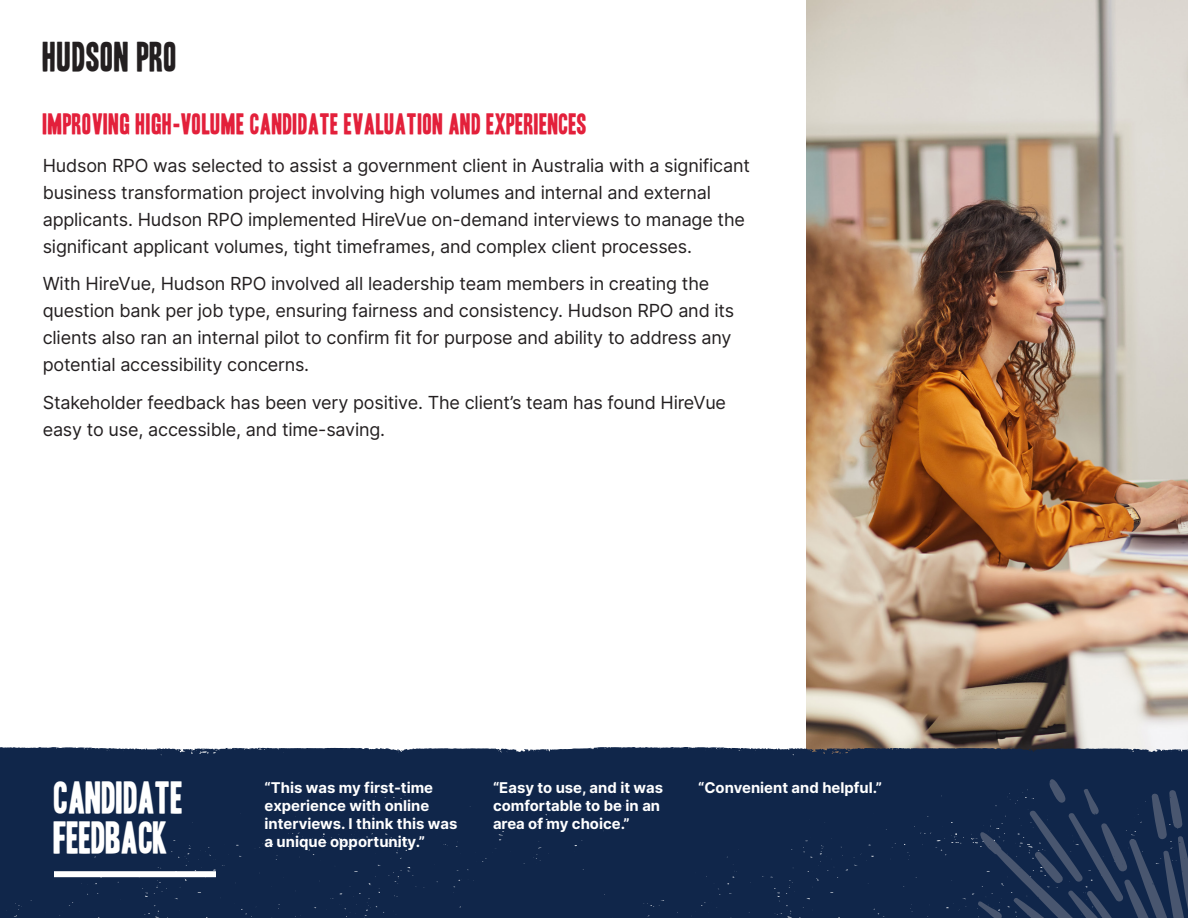
<style>
.page{position:relative;width:1188px;height:918px;background:#fff}
.page>*{position:absolute;margin:0;border:0;box-sizing:border-box;transform-origin:0 0}
.t1{font:39px/40.5px "Headline One HPLHS";color:#fff}
.t2{font:36px "Headline One HPLHS";letter-spacing:.02em;color:#231f20}
.t3{font:25.5px "Headline One HPLHS";letter-spacing:.02em;color:#e3203b}
.t4{font:18px/27px "Inter";letter-spacing:-.01em;color:#231f20}
.t5{font:700 14.85px/17.9px "Inter";color:#fff}
</style>
<div class="page">
<img style="left:806px;top:0;width:382px;height:747px">
<div style="left:0;top:747px;width:1188px;height:171px;background:#10264a"></div>
<div style="left:54px;top:871px;width:162px;height:6px;background:#fff"></div>
<svg style="left:978px;top:779px;width:210px;height:139px;background:#1d3152"></svg>
<p class="t2" style="left:43px;top:40px;width:136px">HUDSON PRO</p>
<p class="t3" style="left:43px;top:112px;width:546px">IMPROVING HIGH-VOLUME CANDIDATE EVALUATION AND EXPERIENCES</p>
<p class="t4" style="left:43px;top:151px;width:709px">Hudson RPO was selected to assist a government client in Australia with a significant business transformation project involving high volumes and internal and external applicants. Hudson RPO implemented HireVue on-demand interviews to manage the significant applicant volumes, tight timeframes, and complex client processes.</p>
<p class="t4" style="left:43px;top:270px;width:693px">With HireVue, Hudson RPO involved all leadership team members in creating the question bank per job type, ensuring fairness and consistency. Hudson RPO and its clients also ran an internal pilot to confirm fit for purpose and ability to address any potential accessibility concerns.</p>
<p class="t4" style="left:43px;top:389px;width:685px">Stakeholder feedback has been very positive. The client’s team has found HireVue easy to use, accessible, and time-saving.</p>
<p class="t1" style="left:54px;top:778px;width:131px">CANDIDATE<br>FEEDBACK</p>
<p class="t5" style="left:265px;top:779px;width:194px">“This was my first-time experience with online interviews. I think this was a unique opportunity.”</p>
<p class="t5" style="left:493px;top:779px;width:172px">“Easy to use, and it was</p>
<p class="t5" style="left:698px;top:779px;width:185px">“Convenient and helpful.”</p>
<p class="t5" style="left:493px;top:796px;width:169px">comfortable to be in an area of my choice.”</p>
</div>
